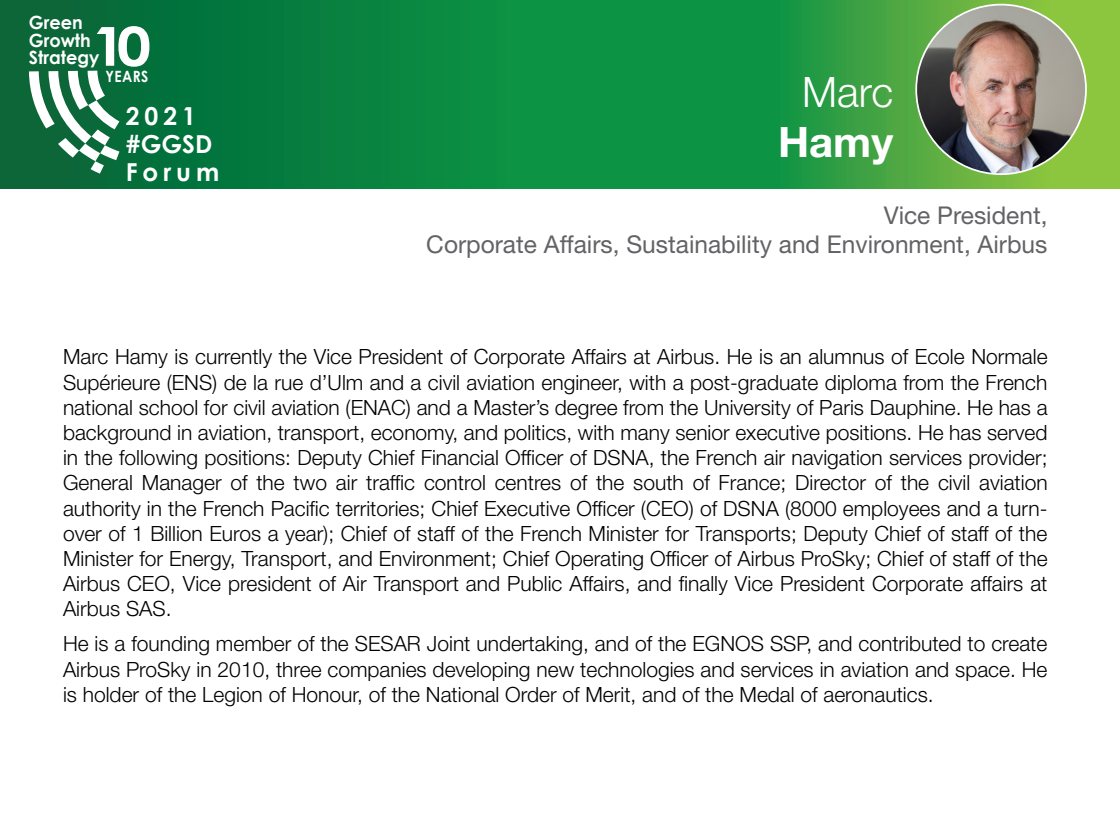
<style>
.page{position:relative;width:1120px;height:840px;background:#fff}
.page>*{position:absolute;margin:0;border:0;box-sizing:border-box;transform-origin:0 0}
.t1{font:700 53.9px "Century Gothic";color:#fff;scale:1.14 1}
.t2{font:300 42px/50.4px "Helvetica Neue LT Pro";color:#fff;text-align:center}
.t3{font:700 24.85px/28px "Century Gothic";letter-spacing:.2em;color:#fff}
.t4{font:24.5px/29.4px "Helvetica Neue LT Std";color:#636366;text-align:right}
.t5{font:300 21px/25.2px "Helvetica Neue LT Std";color:#000;text-align:justify}
.t6{font:700 18.2px/17.7px "Century Gothic";color:#fff}
.t7{font:700 15.58px "Century Gothic";letter-spacing:.03em;color:#fff;scale:.89 1}
.s1{font-weight:700}
</style>
<div class="page">
<svg style="left:0;top:0;width:1120px;height:189px;background:#198d40"></svg>
<svg style="left:29px;top:71px;width:90px;height:103px"></svg>
<img style="left:916px;top:5px;width:170px;height:169px;border-radius:85px">
<p class="t6" style="left:29px;top:13px;width:72px">Green<br>Growth<br>Strategy</p>
<p class="t1" style="left:92px;top:5px;width:54px">10</p>
<p class="t7" style="left:106px;top:64px;width:50px">YEARS</p>
<p class="t3" style="left:126px;top:101px;width:95px">2021 #GGSD<br>Forum</p>
<p class="t2" style="left:778px;top:66px;width:117px">Marc<br><span class="s1">Hamy</span></p>
<p class="t4" style="left:426px;top:200px;width:623px">Vice President,<br>Corporate Affairs, Sustainability and Environment, Airbus</p>
<p class="t5" style="left:63px;top:344px;width:986px">Marc Hamy is currently the Vice President of Corporate Affairs at Airbus. He is an alumnus of Ecole Normale Supérieure (ENS) de la rue d’Ulm and a civil aviation engineer, with a post-graduate diploma from the French national school for civil aviation (ENAC) and a Master’s degree from the University of Paris Dauphine. He has a background in aviation, transport, economy, and politics, with many senior executive positions. He has served in the following positions: Deputy Chief Financial Officer of DSNA, the French air navigation services provider; General Manager of the two air traffic control centres of the south of France; Director of the civil aviation authority in the French Pacific territories; Chief Executive Officer (CEO) of DSNA (8000 employees and a turn&shy;over of 1 Billion Euros a year); Chief of staff of the French Minister for Transports; Deputy Chief of staff of the Minister for Energy, Transport, and Environment; Chief Operating Officer of Airbus ProSky; Chief of staff of the Airbus CEO, Vice president of Air Transport and Public Affairs, and finally Vice President Corporate affairs at Airbus SAS.</p>
<p class="t5" style="left:63px;top:631px;width:986px">He is a founding member of the SESAR Joint undertaking, and of the EGNOS SSP, and contributed to create Airbus ProSky in 2010, three companies developing new technologies and services in aviation and space. He is holder of the Legion of Honour, of the National Order of Merit, and of the Medal of aeronautics.</p>
</div>
